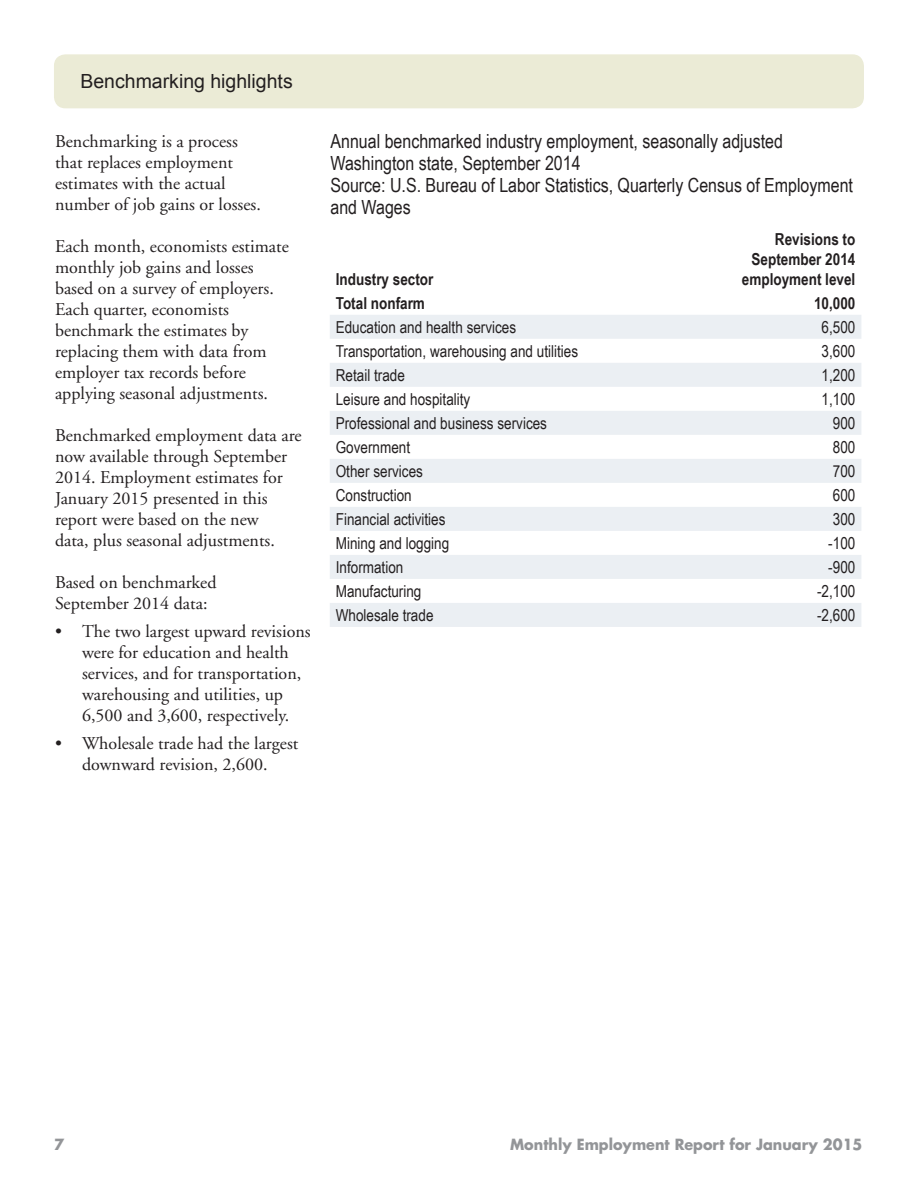
<style>
.page{position:relative;width:918px;height:1188px;background:#fff}
.page>*{position:absolute;margin:0;border:0;box-sizing:border-box;transform-origin:0 0}
.Figure_table_heading{font:19.5px/21.8px "Arial Narrow";color:#231f20}
.Section_Heading{font:19.5px "Arial";color:#231f20}
.Body_text{font:18px/21px "Adobe Garamond";color:#231f20}
.Table_body{font:16.5px "Arial Narrow";color:#231f20}
.Table_body-2{font:700 16.5px/19.8px "Arial Narrow";color:#231f20;text-align:right}
.t1{font:700 15px "Futura";color:#939598;scale:.96 1}
.t2{font:700 15px "Futura";color:#939598}
</style>
<div class="page">
<div style="left:54px;top:54px;width:810px;height:54px;background:#ebebd6;border-radius:12px"></div>
<svg style="left:330px;top:315px;width:531px;height:312px;fill:#ebeff3"></svg>
<p class="Section_Heading" style="left:80px;top:68px;width:214px">Benchmarking highlights</p>
<p class="Body_text" style="left:55px;top:132px;width:207px">Benchmarking is a process that replaces employment estimates with the actual number of job gains or losses.</p>
<p class="Body_text" style="left:55px;top:237px;width:235px">Each month, economists estimate monthly job gains and losses based on a survey of employers.<br>Each quarter, economists benchmark the estimates by replacing them with data from employer tax records before applying seasonal adjustments.</p>
<p class="Body_text" style="left:55px;top:426px;width:248px">Benchmarked employment data are now available through September<br>2014. Employment estimates for<br>January 2015 presented in this report were based on the new<br>data, plus seasonal adjustments.</p>
<p class="Body_text" style="left:55px;top:573px;width:163px">Based on benchmarked<br>September 2014 data:</p>
<p class="Body_text" style="left:82px;top:621px;width:230px;text-indent:-27px">• The two largest upward revisions were for education and health services, and for transportation, warehousing and utilities, up<br>6,500 and 3,600, respectively.</p>
<p class="Body_text" style="left:55px;top:733px;width:245px;text-align:center">• Wholesale trade had the largest downward revision, 2,600.</p>
<p class="Figure_table_heading" style="left:330px;top:130px;width:454px">Annual benchmarked industry employment, seasonally adjusted<br>Washington state, September 2014</p>
<p class="Figure_table_heading" style="left:330px;top:174px;width:524px">Source: U.S. Bureau of Labor Statistics, Quarterly Census of Employment and Wages</p>
<p class="Table_body-2" style="left:336px;top:268px;width:99px">Industry sector</p>
<p class="Table_body-2" style="left:742px;top:229px;width:115px">Revisions to<br>September 2014 employment level</p>
<p class="Table_body-2" style="left:336px;top:292px;width:91px">Total nonfarm</p>
<p class="Table_body-2" style="left:814px;top:292px;width:43px">10,000</p>
<p class="Table_body" style="left:336px;top:315px;width:182px">Education and health services</p>
<p class="Table_body" style="left:822px;top:315px;width:35px">6,500</p>
<p class="Table_body" style="left:336px;top:339px;width:244px">Transportation, warehousing and utilities</p>
<p class="Table_body" style="left:822px;top:339px;width:35px">3,600</p>
<p class="Table_body" style="left:336px;top:363px;width:71px">Retail trade</p>
<p class="Table_body" style="left:822px;top:363px;width:35px">1,200</p>
<p class="Table_body" style="left:336px;top:387px;width:136px">Leisure and hospitality</p>
<p class="Table_body" style="left:822px;top:387px;width:35px">1,100</p>
<p class="Table_body" style="left:336px;top:411px;width:213px">Professional and business services</p>
<p class="Table_body" style="left:833px;top:411px;width:24px">900</p>
<p class="Table_body" style="left:336px;top:435px;width:76px">Government</p>
<p class="Table_body" style="left:833px;top:435px;width:24px">800</p>
<p class="Table_body" style="left:336px;top:459px;width:89px">Other services</p>
<p class="Table_body" style="left:833px;top:459px;width:24px">700</p>
<p class="Table_body" style="left:336px;top:483px;width:77px">Construction</p>
<p class="Table_body" style="left:833px;top:483px;width:24px">600</p>
<p class="Table_body" style="left:336px;top:507px;width:111px">Financial activities</p>
<p class="Table_body" style="left:833px;top:507px;width:24px">300</p>
<p class="Table_body" style="left:336px;top:531px;width:115px">Mining and logging</p>
<p class="Table_body" style="left:828px;top:531px;width:29px">-100</p>
<p class="Table_body" style="left:336px;top:555px;width:69px">Information</p>
<p class="Table_body" style="left:828px;top:555px;width:29px">-900</p>
<p class="Table_body" style="left:336px;top:579px;width:87px">Manufacturing</p>
<p class="Table_body" style="left:817px;top:579px;width:40px">-2,100</p>
<p class="Table_body" style="left:336px;top:603px;width:99px">Wholesale trade</p>
<p class="Table_body" style="left:817px;top:603px;width:40px">-2,600</p>
<p class="t2" style="left:54px;top:1135px;width:12px">7</p>
<p class="t1" style="left:510px;top:1135px;width:369px">Monthly Employment Report for January 2015</p>
</div>
